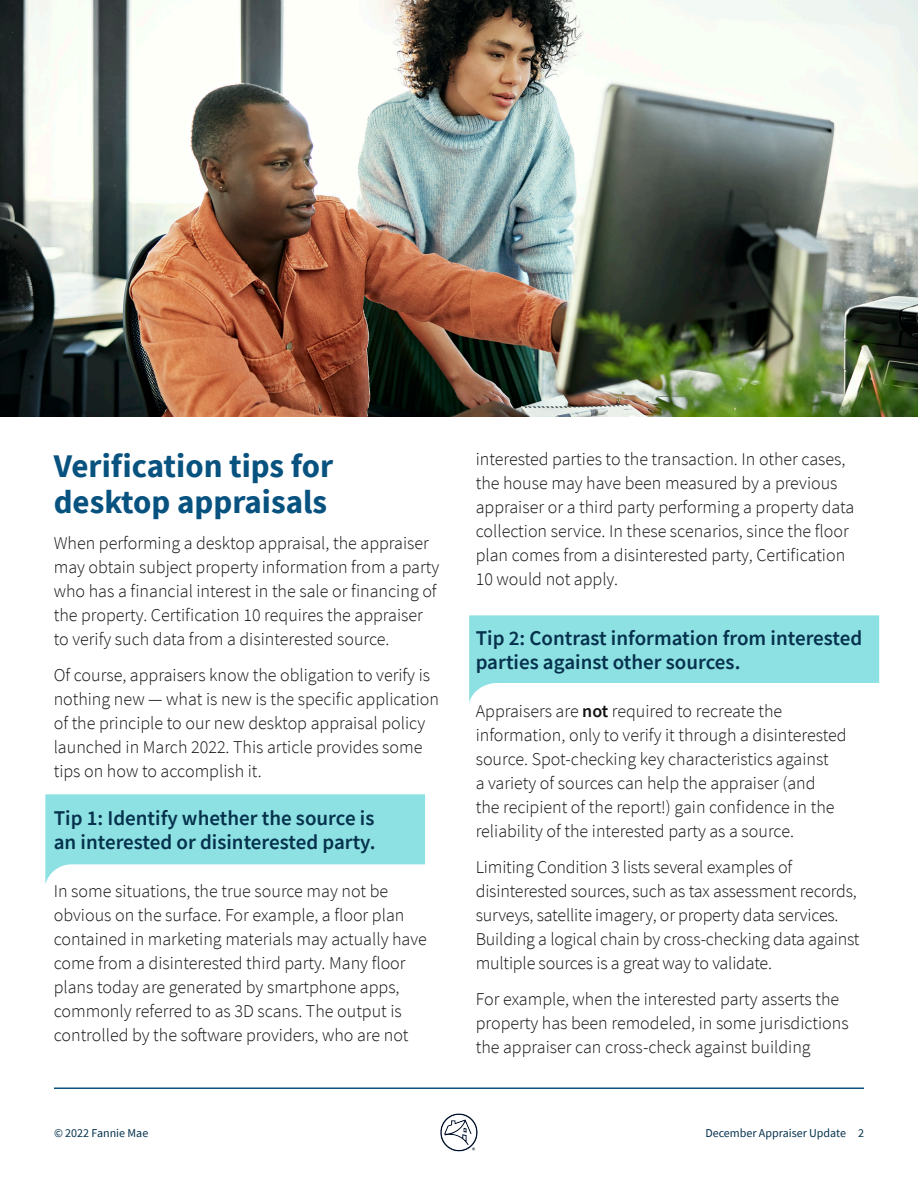
<style>
.page{position:relative;width:918px;height:1188px;background:#fff}
.page>*{position:absolute;margin:0;border:0;box-sizing:border-box;transform-origin:0 0}
.Body{font:700 33px/36px "Source Sans Pro";color:#085280}
.Body-2{font:600 21px/24px "Source Sans Pro";color:#05314d}
.Body-3{font:300 18px/24px "Source Sans Pro";color:#121212}
.t1{font:12px "Source Sans Pro";color:#05314d}
.s1{font-weight:600}
</style>
<div class="page">
<hr style="left:54px;top:1088px;width:810px;height:1px;background:#085280">
<img style="left:440px;top:1113px;width:38px;height:39px">
<svg style="left:469px;top:615px;width:410px;height:88px"></svg>
<svg style="left:45px;top:794px;width:380px;height:91px"></svg>
<img style="left:0;top:0;width:918px;height:417px">
<p class="Body" style="left:54px;top:448px;width:281px">Verification tips for desktop appraisals</p>
<p class="Body-3" style="left:54px;top:531px;width:387px">When performing a desktop appraisal, the appraiser may obtain subject property information from a party who has a financial interest in the sale or financing of the property. Certification 10 requires the appraiser to verify such data from a disinterested source.</p>
<p class="Body-3" style="left:54px;top:663px;width:387px">Of course, appraisers know the obligation to verify is nothing new — what is new is the specific application of the principle to our new desktop appraisal policy launched in March 2022. This article provides some tips on how to accomplish it.</p>
<p class="Body-2" style="left:54px;top:806px;width:323px">Tip 1: Identify whether the source is an interested or disinterested party.</p>
<p class="Body-3" style="left:54px;top:879px;width:375px">In some situations, the true source may not be obvious on the surface. For example, a floor plan contained in marketing materials may actually have come from a disinterested third party. Many floor plans today are generated by smartphone apps, commonly referred to as 3D scans. The output is controlled by the software providers, who are not</p>
<p class="Body-3" style="left:476px;top:447px;width:380px">interested parties to the transaction. In other cases, the house may have been measured by a previous appraiser or a third party performing a property data collection service. In these scenarios, since the floor plan comes from a disinterested party, Certification 10 would not apply.</p>
<p class="Body-2" style="left:476px;top:626px;width:388px">Tip 2: Contrast information from interested parties against other sources.</p>
<p class="Body-3" style="left:476px;top:699px;width:372px">Appraisers are <span class="s1">not</span> required to recreate the information, only to verify it through a disinterested source. Spot-checking key characteristics against<br>a variety of sources can help the appraiser (and<br>the recipient of the report!) gain confidence in the reliability of the interested party as a source.</p>
<p class="Body-3" style="left:476px;top:855px;width:385px">Limiting Condition 3 lists several examples of disinterested sources, such as tax assessment records, surveys, satellite imagery, or property data services.<br>Building a logical chain by cross-checking data against multiple sources is a great way to validate.</p>
<p class="Body-3" style="left:476px;top:987px;width:374px">For example, when the interested party asserts the property has been remodeled, in some jurisdictions the appraiser can cross-check against building</p>
<p class="t1" style="left:54px;top:1125px;width:96px">© 2022 Fannie Mae</p>
<p class="t1" style="left:705px;top:1125px;width:160px">December Appraiser Update 2</p>
</div>
